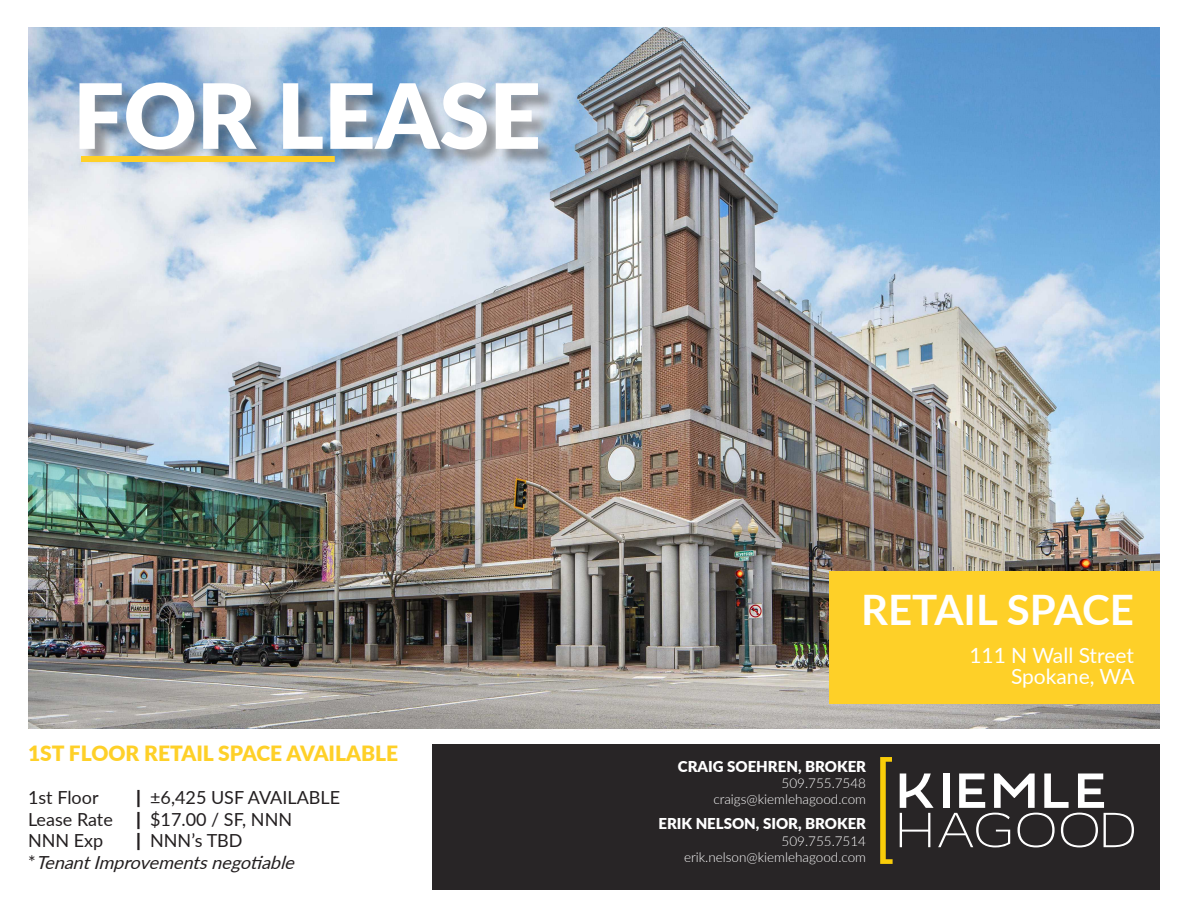
<style>
.page{position:relative;width:1188px;height:918px;background:#fff}
.page>*{position:absolute;margin:0;border:0;box-sizing:border-box;transform-origin:0 0}
.t1{font:900 90px "Lato";color:#fff}
.t2{font:700 42px "Lato";color:#fff}
.t3{font:900 21px "Lato";color:#fed028}
.t4{font:21px "Lato";color:#fff}
.t5{font:18px "Lato";color:#231f20}
.t6{font:italic 18px/21.6px "Lato";color:#231f20}
.t7{font:900 15px "Lato";color:#fff}
.t8{font:300 13.5px "Lato";color:#fff}
.s1{font-weight:900}
.s2{font-weight:900;font-style:normal}
.s3{font-style:normal}
</style>
<div class="page">
<img style="left:28px;top:27px;width:1132px;height:701px">
<div style="left:432px;top:744px;width:728px;height:146px;background:#282526"></div>
<div style="left:829px;top:571px;width:331px;height:133px;background:#fed028"></div>
<div style="left:82px;top:85px;width:475px;height:83px;background:#231f20;opacity:.4"></div>
<div style="left:81px;top:156px;width:254px;height:6px;background:#fed028"></div>
<svg style="left:900px;top:774px;width:234px;height:73px"></svg>
<svg style="left:880px;top:757px;width:13px;height:107px"></svg>
<p class="t1" style="left:73px;top:48px;width:469px">FOR LEASE</p>
<p class="t3" style="left:28px;top:738px;width:372px">1ST FLOOR RETAIL SPACE AVAILABLE</p>
<p class="t5" style="left:28px;top:785px;width:72px">1st Floor</p>
<p class="t5" style="left:136px;top:785px;width:206px"><span class="s1">|</span> ±6,425 USF AVAILABLE</p>
<p class="t5" style="left:28px;top:806px;width:86px">Lease Rate</p>
<p class="t5" style="left:136px;top:806px;width:158px"><span class="s1">|</span> $17.00 / SF, NNN</p>
<p class="t5" style="left:28px;top:828px;width:77px">NNN Exp</p>
<p class="t6" style="left:28px;top:829px;width:274px;text-indent:108px"><span class="s2">|</span> <span class="s3">NNN’s TBD<br>*</span> TenantImprovementsnegotiable</p>
<p class="t2" style="left:861px;top:579px;width:274px">RETAIL SPACE</p>
<p class="t7" style="left:678px;top:755px;width:190px">CRAIG SOEHREN, BROKER</p>
<p class="t8" style="left:782px;top:774px;width:86px">509.755.7548</p>
<p class="t8" style="left:713px;top:790px;width:154px">craigs@kiemlehagood.com</p>
<p class="t7" style="left:659px;top:813px;width:209px">ERIK NELSON, SIOR, BROKER</p>
<p class="t8" style="left:782px;top:831px;width:86px">509.755.7514</p>
<p class="t8" style="left:684px;top:847px;width:184px">erik.nelson@kiemlehagood.com</p>
<p class="t4" style="left:969px;top:641px;width:166px">111 N Wall Street</p>
<p class="t4" style="left:1011px;top:662px;width:125px">Spokane, WA</p>
</div>
